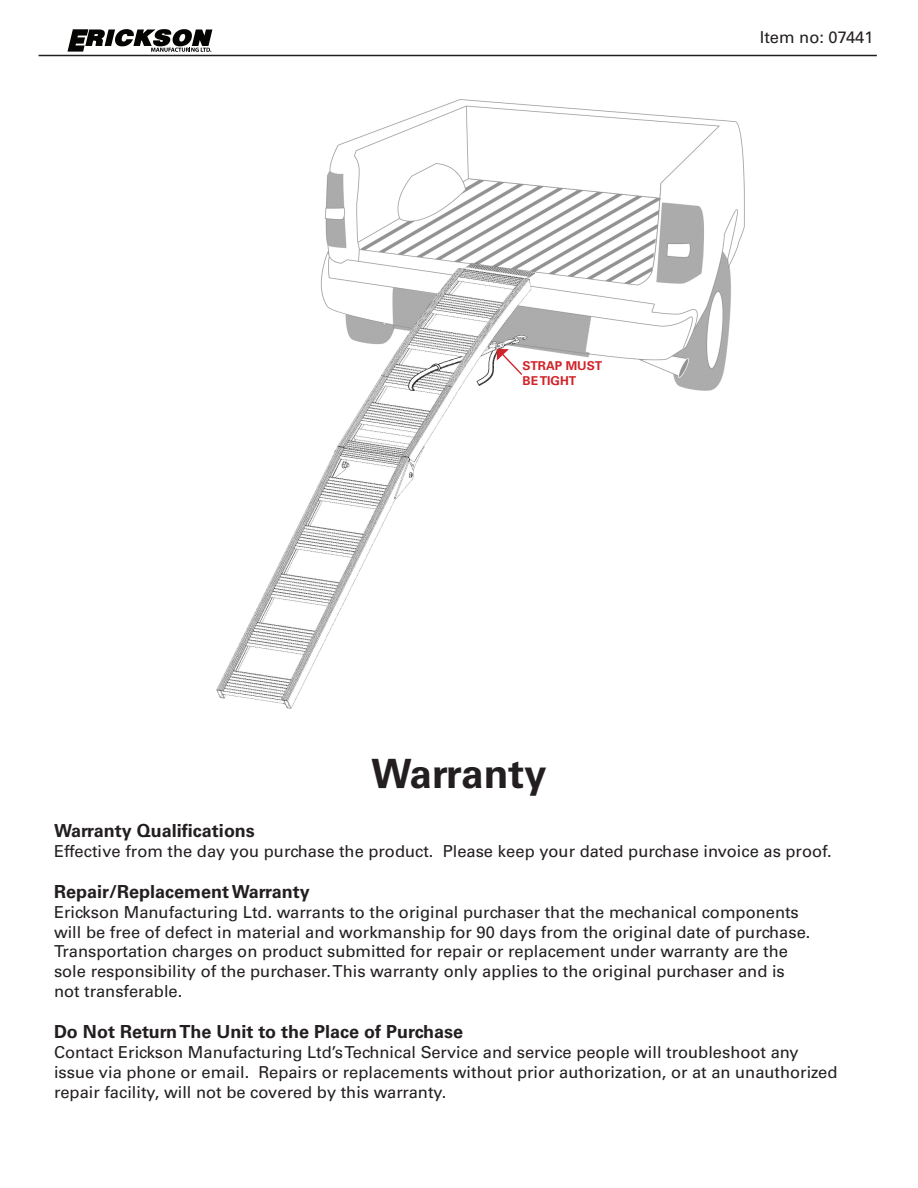
<style>
.page{position:relative;width:918px;height:1188px;background:#fff}
.page>*{position:absolute;margin:0;border:0;box-sizing:border-box;transform-origin:0 0}
.t1{font:700 40.5px "Univers";color:#231f20}
.t2{font:700 18px "Univers";color:#231f20}
.t3{font:16.5px/19.8px "Univers";color:#231f20}
.t4{font:700 12.15px "Univers";color:#d1232a}
</style>
<div class="page">
<hr style="left:39px;top:55px;width:838px;height:1px;background:#231f20">
<svg style="left:68px;top:29px;width:144px;height:23px"></svg>
<img style="left:216px;top:99px;width:529px;height:610px">
<svg style="left:496px;top:348px;width:28px;height:28px"></svg>
<p class="t4" style="left:523px;top:359px;width:81px">STRAP MUST</p>
<p class="t4" style="left:523px;top:374px;width:55px">BE TIGHT</p>
<p class="t1" style="left:371px;top:750px;width:177px">Warranty</p>
<p class="t3" style="left:760px;top:27px;width:115px">Item no: 07441</p>
<p class="t2" style="left:54px;top:820px;width:202px">Warranty Qualifications</p>
<p class="t3" style="left:54px;top:841px;width:779px">Effective from the day you purchase the product. Please keep your dated purchase invoice as proof.</p>
<p class="t2" style="left:54px;top:881px;width:257px">Repair/Replacement Warranty</p>
<p class="t3" style="left:54px;top:902px;width:758px">Erickson Manufacturing Ltd. warrants to the original purchaser that the mechanical components will be free of defect in material and workmanship for 90 days from the original date of purchase.</p>
<p class="t3" style="left:54px;top:942px;width:736px">Transportation charges on product submitted for repair or replacement under warranty are the sole responsibility of the purchaser. This warranty only applies to the original purchaser and is not transferable.</p>
<p class="t2" style="left:54px;top:1022px;width:411px">Do Not Return The Unit to the Place of Purchase</p>
<p class="t3" style="left:54px;top:1043px;width:746px">Contact Erickson Manufacturing Ltd’s Technical Service and service people will troubleshoot any</p>
<p class="t3" style="left:54px;top:1062px;width:785px">issue via phone or email. Repairs or replacements without prior authorization, or at an unauthorized repair facility, will not be covered by this warranty.</p>
</div>
